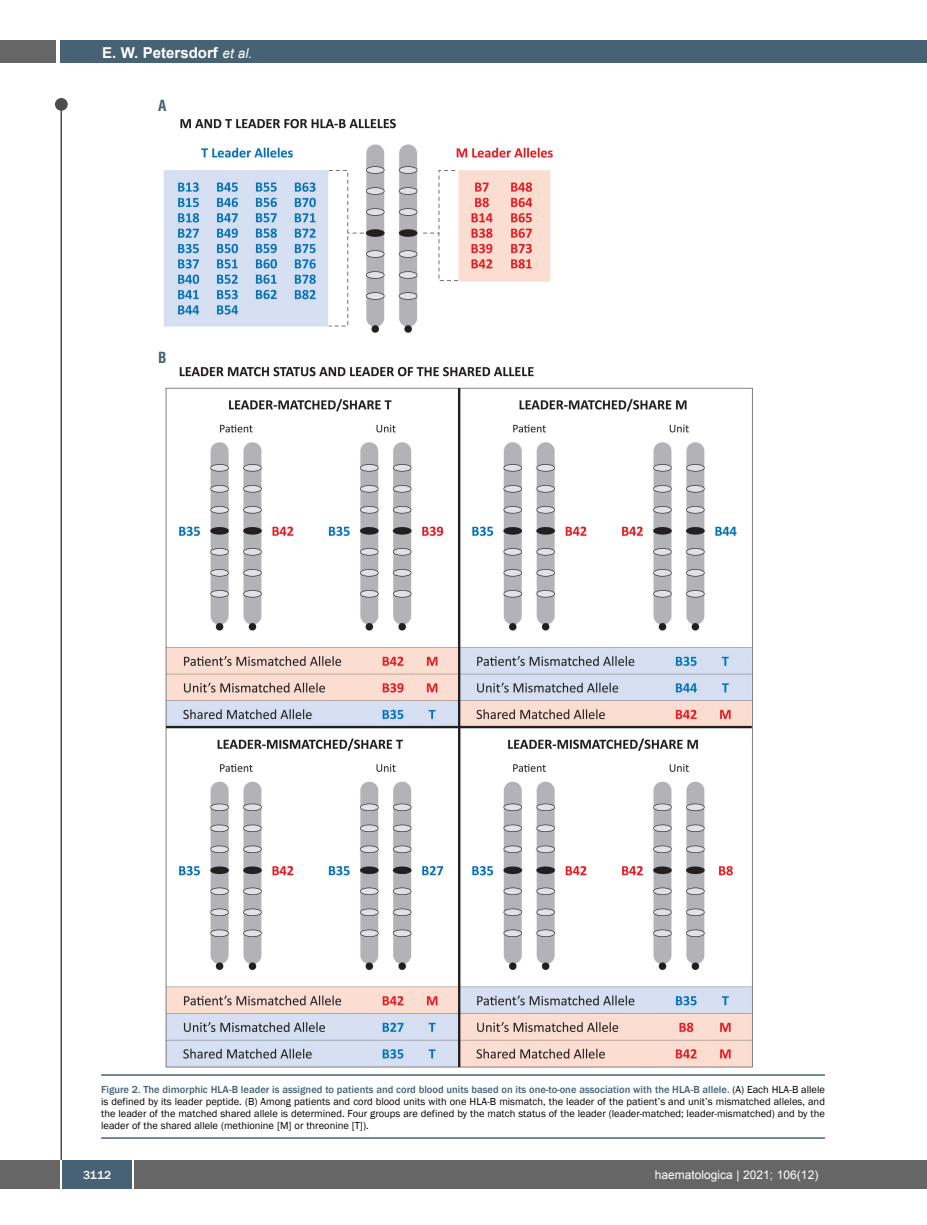
<style>
.page{position:relative;width:927px;height:1225px;background:#fff}
.page>*{position:absolute;margin:0;border:0;box-sizing:border-box;transform-origin:0 0}
.t1{font:700 15px "Arial";color:#fff}
.t2{font:700 condensed 15px "Helvetica";color:#466274}
.t3{font:12px "Arial";color:#fff}
.t4{font:500 12px "Franklin Gothic";color:#fff}
.t5{font:10.5px/12px "Franklin Gothic";color:#000;text-align:justify}
.s1{font-weight:400;font-style:italic;font-size:13.5px}
.s2{font-weight:500;color:#466274}
</style>
<div class="page">
<div style="left:911px;top:40px;width:16px;height:22px;background:#466274"></div>
<div style="left:910px;top:1160px;width:17px;height:28px;background:#666"></div>
<div style="left:55px;top:98px;width:13px;height:13px;background:#4d4d4d;border-radius:50%"></div>
<hr style="left:60px;top:101px;width:2px;height:1061px;background:#4d4d4d">
<div style="left:60px;top:40px;width:852px;height:22px;background:#466274"></div>
<div style="left:0;top:40px;width:56px;height:22px;background:#666"></div>
<div style="left:0;top:1160px;width:911px;height:28px;background:#666"></div>
<div style="left:62px;top:1160px;width:71px;height:28px;background:#466274"></div>
<hr style="left:60px;top:1160px;width:2px;height:28px;background:#fff">
<svg style="left:133px;top:1160px;width:1px;height:28px"></svg>
<img style="left:163px;top:118px;width:590px;height:950px">
<hr style="left:101px;top:1074px;width:724px;height:1px;background:#466274">
<hr style="left:101px;top:1137px;width:724px;height:1px;background:#466274">
<h1 class="t1" style="left:102px;top:44px;width:152px">E. W. Petersdorf <span class="s1">et al.</span></h1>
<h1 class="t2" style="left:158px;top:100px;width:10px">A</h1>
<h1 class="t2" style="left:158px;top:352px;width:10px">B</h1>
<p class="t5" style="left:101px;top:1083px;width:725px"><span class="s2">Figure 2. The dimorphic HLA-B leader is assigned to patients and cord blood units based on its one-to-one association with the HLA-B allele.</span> (A) Each HLA-B allele is defined by its leader peptide. (B) Among patients and cord blood units with one HLA-B mismatch, the leader of the patient’s and unit’s mismatched alleles, and the leader of the matched shared allele is determined. Four groups are defined by the match status of the leader (leader-matched; leader-mismatched) and by the leader of the shared allele (methionine [M] or threonine [T]).</p>
<p class="t4" style="left:83px;top:1167px;width:29px">3112</p>
<p class="t3" style="left:655px;top:1168px;width:165px">haematologica | 2021; 106(12)</p>
</div>
